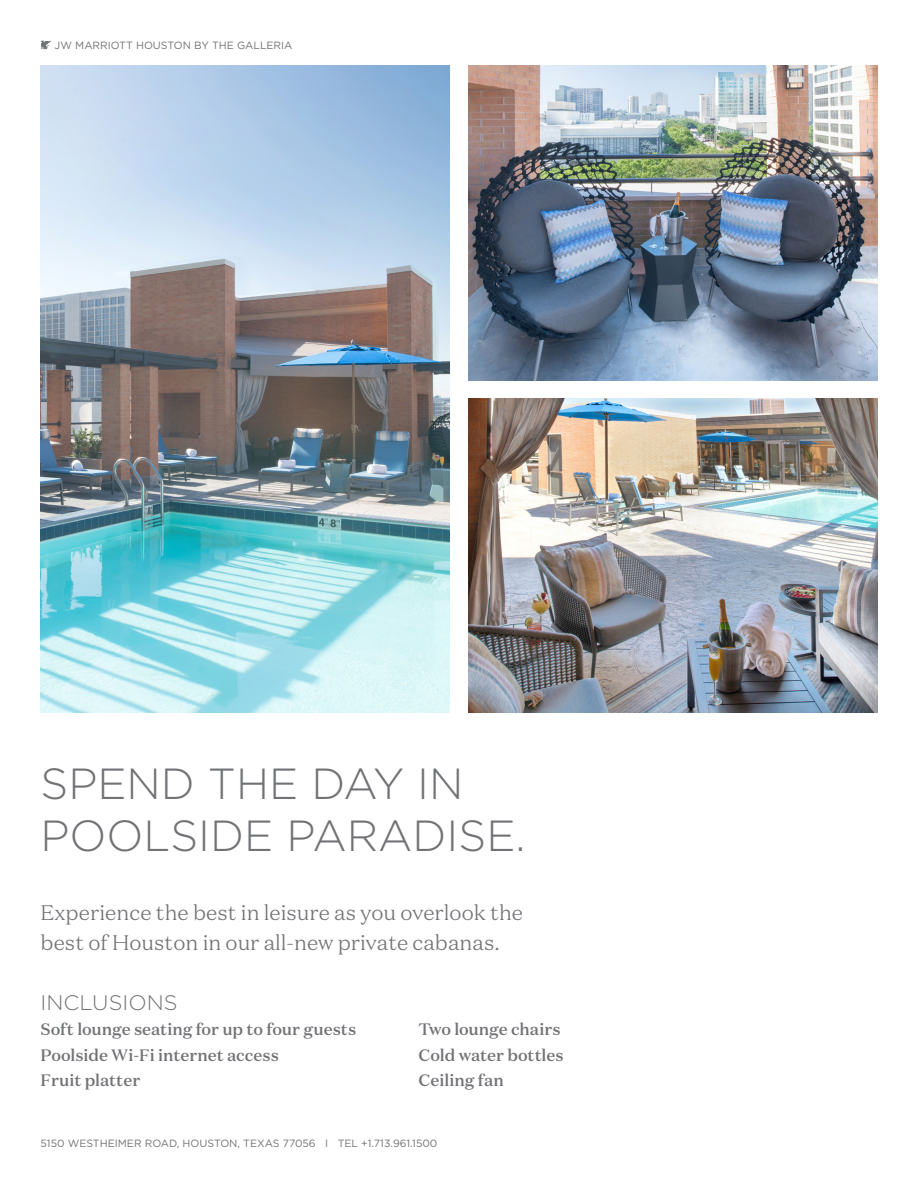
<style>
.page{position:relative;width:918px;height:1188px;background:#fff}
.page>*{position:absolute;margin:0;border:0;box-sizing:border-box;transform-origin:0 0}
.t1{font:300 43.5px/52.2px "Gotham";color:#717275}
.t2{font:300 21px/30px "Domaine Text";color:#717275}
.t3{font:300 21px "Gotham";color:#717275}
.t4{font:500 16.5px "Domaine Text";letter-spacing:-.005em;color:#717275}
.t5{font:10.5px "Gotham";color:#717275}
</style>
<div class="page">
<svg style="left:40px;top:40px;width:11px;height:9px"></svg>
<img style="left:40px;top:66px;width:410px;height:647px">
<img style="left:468px;top:399px;width:410px;height:314px">
<img style="left:468px;top:66px;width:410px;height:314px">
<p class="t5" style="left:55px;top:38px;width:239px">JW MARRIOTT HOUSTON BY THE GALLERIA</p>
<p class="t1" style="left:40px;top:756px;width:487px">SPEND THE DAY IN<br>POOLSIDE PARADISE.</p>
<p class="t2" style="left:40px;top:897px;width:484px">Experience the best in leisure as you overlook the best of Houston in our all-new private cabanas.</p>
<p class="t3" style="left:40px;top:991px;width:139px">INCLUSIONS</p>
<p class="t4" style="left:40px;top:1019px;width:317px">Soft lounge seating for up to four guests</p>
<p class="t4" style="left:418px;top:1019px;width:144px">Two lounge chairs</p>
<p class="t4" style="left:40px;top:1044px;width:240px">Poolside Wi-Fi internet access</p>
<p class="t4" style="left:418px;top:1044px;width:147px">Cold water bottles</p>
<p class="t4" style="left:40px;top:1070px;width:101px">Fruit platter</p>
<p class="t4" style="left:419px;top:1070px;width:87px">Ceiling fan</p>
<p class="t5" style="left:40px;top:1137px;width:398px">5150 WESTHEIMER ROAD, HOUSTON, TEXAS 77056 I TEL +1.713.961.1500</p>
</div>
